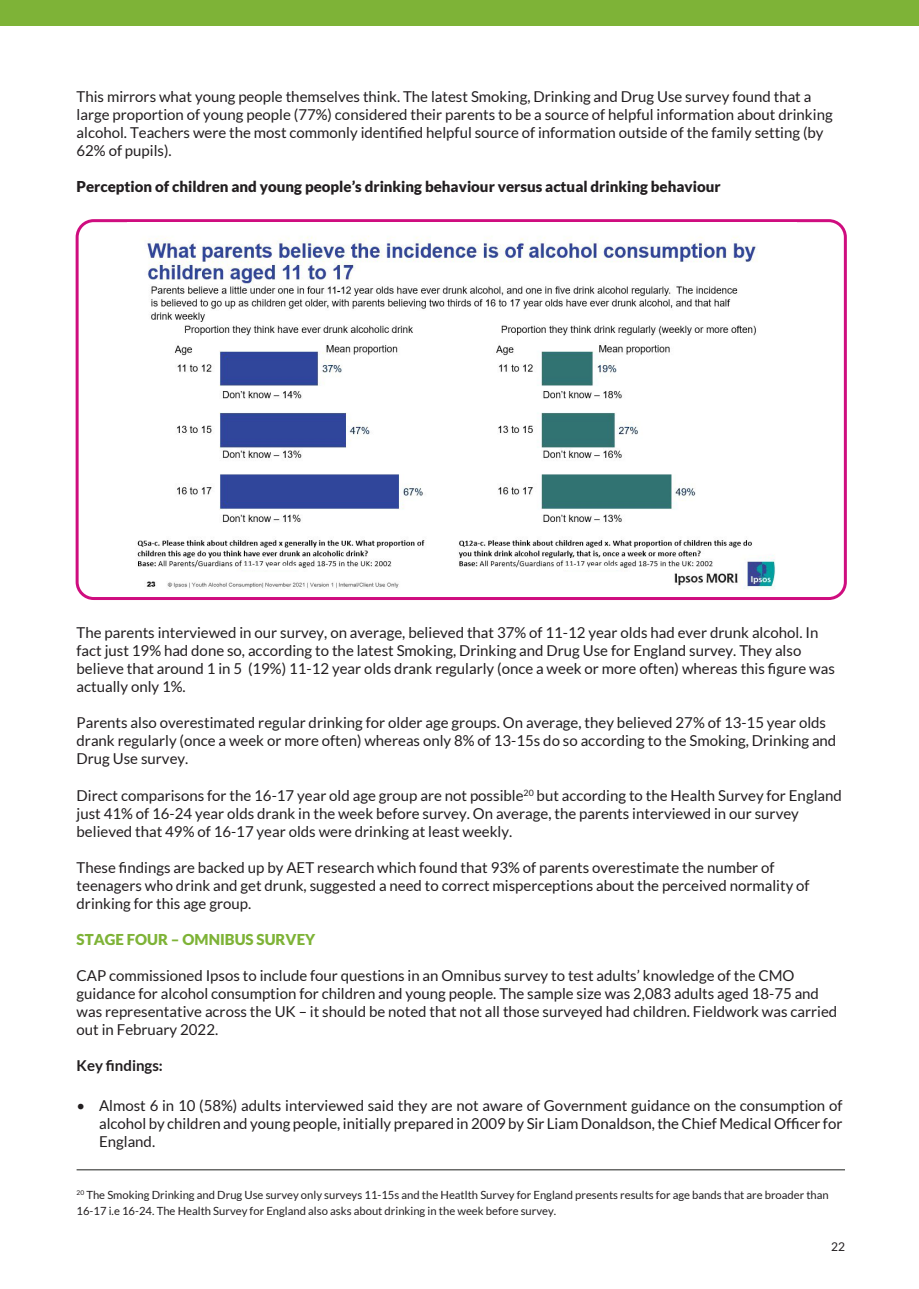
<style>
.page{position:relative;width:919px;height:1289px;background:#fff}
.page>*{position:absolute;margin:0;border:0;box-sizing:border-box;transform-origin:0 0}
.t1{font:15px/18px "Lato";color:#221e20}
.t2{font:900 15px "Lato";color:#221e20}
.t3{font:900 15px "Lato";color:#7eb337}
.t4{font:700 15px "Lato";color:#221e20}
.t5{font:12px "Lato";color:#221e20}
.t6{font:11.25px/16.2px "Lato";color:#221e20}
</style>
<div class="page">
<hr style="left:77px;top:1169px;width:767px;height:1px;background:#1d1e1b">
<div style="left:76px;top:219px;width:770px;height:381px;border:3px solid #cf0d7f;border-radius:17px"></div>
<img style="left:137px;top:236px;width:639px;height:353px">
<svg style="left:242px;top:565px;width:56px;height:5px"></svg>
<svg style="left:563px;top:565px;width:56px;height:5px"></svg>
<div style="left:0;top:0;width:918px;height:26px;background:#7eb337"></div>
<p class="t1" style="left:77px;top:88px;width:757px">This mirrors what young people themselves think. The latest Smoking, Drinking and Drug Use survey found that a large proportion of young people (77%) considered their parents to be a source of helpful information about drinking alcohol. Teachers were the most commonly identified helpful source of information outside of the family setting (by 62% of pupils).</p>
<p class="t2" style="left:77px;top:178px;width:645px">Perception of children and young people’s drinking behaviour versus actual drinking behaviour</p>
<p class="t1" style="left:77px;top:624px;width:759px">The parents interviewed in our survey, on average, believed that 37% of 11-12 year olds had ever drunk alcohol. In fact just 19% had done so, according to the latest Smoking, Drinking and Drug Use for England survey. They also believe that around 1 in 5 (19%) 11-12 year olds drank regularly (once a week or more often) whereas this figure was actually only 1%.</p>
<p class="t1" style="left:77px;top:714px;width:761px">Parents also overestimated regular drinking for older age groups. On average, they believed 27% of 13-15 year olds drank regularly (once a week or more often) whereas only 8% of 13-15s do so according to the Smoking, Drinking and<br>Drug Use survey.</p>
<p class="t1" style="left:77px;top:786px;width:766px">Direct comparisons for the 16-17 year old age group are not possible<sup>20</sup> but according to the Health Survey for England just 41% of 16-24 year olds drank in the week before survey. On average, the parents interviewed in our survey believed that 49% of 16-17 year olds were drinking at least weekly.</p>
<p class="t1" style="left:77px;top:858px;width:734px">These findings are backed up by AET research which found that 93% of parents overestimate the number of teenagers who drink and get drunk, suggested a need to correct misperceptions about the perceived normality of drinking for this age group.</p>
<p class="t3" style="left:77px;top:930px;width:240px">STAGE FOUR – OMNIBUS SURVEY</p>
<p class="t1" style="left:77px;top:966px;width:762px">CAP commissioned Ipsos to include four questions in an Omnibus survey to test adults’ knowledge of the CMO guidance for alcohol consumption for children and young people. The sample size was 2,083 adults aged 18-75 and was representative across the UK – it should be noted that not all those surveyed had children. Fieldwork was carried out in February 2022.</p>
<p class="t4" style="left:77px;top:1056px;width:88px">Key findings:</p>
<p class="t1" style="left:99px;top:1096px;width:744px;text-align:justify;text-indent:-22px">• Almost 6 in 10 (58%) adults interviewed said they are not aware of Government guidance on the consumption of alcohol by children and young people, initially prepared in 2009 by Sir Liam Donaldson, the Chief Medical Officer for England.</p>
<p class="t6" style="left:77px;top:1186px;width:753px"><sup>20</sup> The Smoking Drinking and Drug Use survey only surveys 11-15s and the Heatlth Survey for England presents results for age bands that are broader than<br>16-17 i.e 16-24. The Health Survey for England also asks about drinking in the week before survey.</p>
<p class="t5" style="left:831px;top:1240px;width:15px">22</p>
</div>
